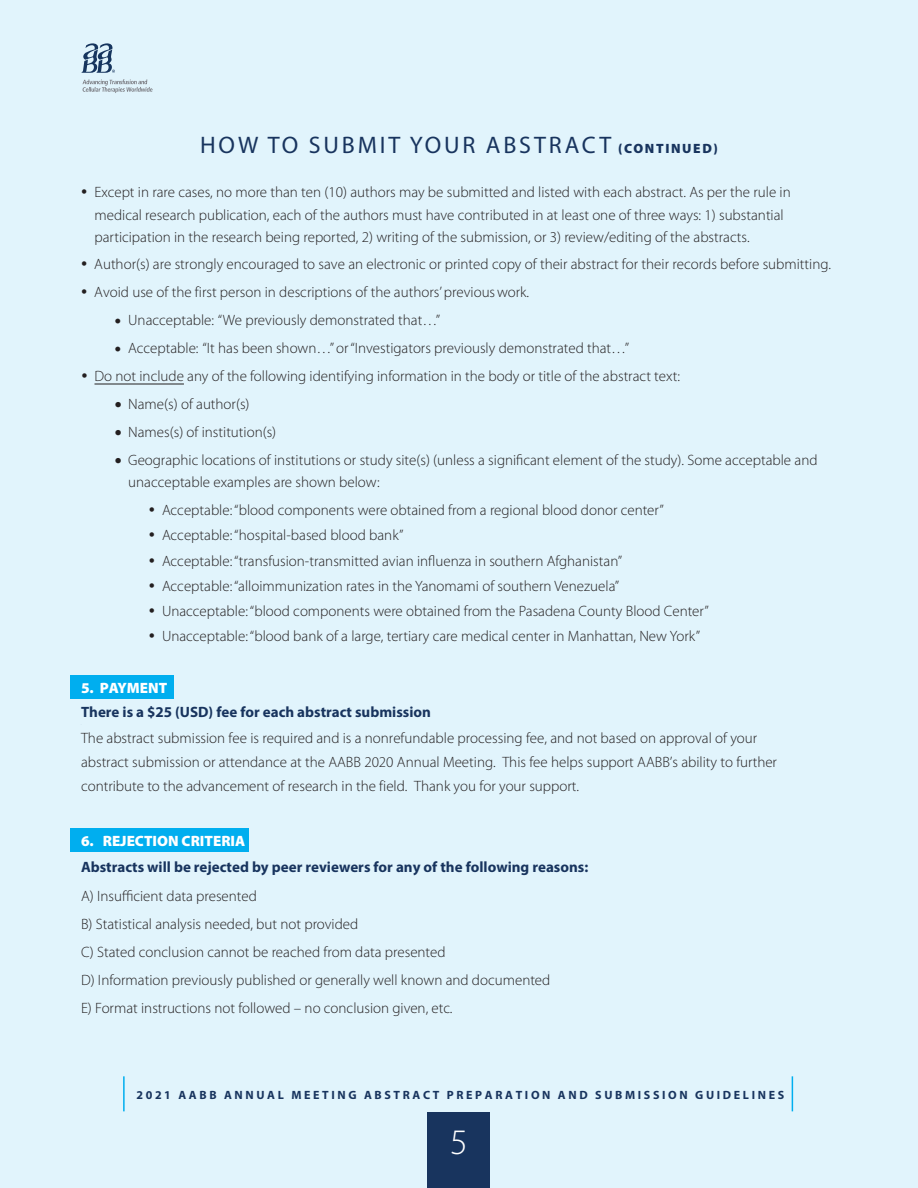
<style>
.page{position:relative;width:918px;height:1188px;background:#e1f4fc}
.page>*{position:absolute;margin:0;border:0;box-sizing:border-box;transform-origin:0 0}
.t1{font:300 36px "Myriad Pro";color:#fff}
.t2{font:24px "Myriad Pro";letter-spacing:.12em;color:#18345e}
.t3{font:300 15px/27.9px "Myriad Pro";color:#231f20}
.t4{font:700 15px "Myriad Pro";color:#18345e}
.t5{font:900 15px "Myriad Pro";color:#fff}
.t6{font:700 12px "Myriad Pro";letter-spacing:.22em;color:#18345e}
.s1{font-weight:900;font-size:13.5px}
</style>
<div class="page">
<div style="left:428px;top:1113px;width:62px;height:75px;background:#18345e"></div>
<hr style="left:123px;top:1076px;width:2px;height:35px;background:#00aeef">
<hr style="left:792px;top:1076px;width:1px;height:35px;background:#00aeef">
<svg style="left:83px;top:79px;width:70px;height:14px"></svg>
<svg style="left:81px;top:43px;width:34px;height:30px"></svg>
<div style="left:70px;top:676px;width:104px;height:23px;background:#00aeef"></div>
<div style="left:70px;top:828px;width:178px;height:23px;background:#00aeef"></div>
<hr style="left:94px;top:384px;width:90px;height:1px;background:#231f20">
<h2 class="t2" style="left:200px;top:130px;width:519px">HOW TO SUBMIT YOUR ABSTRACT <span class="s1">(CONTINUED)</span></h2>
<p class="t3" style="left:94px;top:181px;width:698px;line-height:22.5px">Except in rare cases, no more than ten (10) authors may be submitted and listed with each abstract. As per the rule in medical research publication, each of the authors must have contributed in at least one of three ways: 1) substantial participation in the research being reported, 2) writing of the submission, or 3) review/editing of the abstracts.</p>
<p class="t3" style="left:94px;top:250px;width:738px">Author(s) are strongly encouraged to save an electronic or printed copy of their abstract for their records before submitting.<br>Avoid use of the first person in descriptions of the authors’ previous work.</p>
<p class="t3" style="left:115px;top:306px;width:327px">• Unacceptable: “We previously demonstrated that…”</p>
<p class="t3" style="left:94px;top:334px;width:587px;text-indent:20px">• Acceptable: “It has been shown…” or “Investigators previously demonstrated that…”<br>Do not include any of the following identifying information in the body or title of the abstract text:</p>
<p class="t3" style="left:115px;top:390px;width:136px">• Name(s) of author(s)</p>
<p class="t3" style="left:115px;top:418px;width:163px">• Names(s) of institution(s)</p>
<p class="t3" style="left:128px;top:448px;width:691px;line-height:22.5px;text-indent:-14px">• Geographic locations of institutions or study site(s) (unless a significant element of the study). Some acceptable and unacceptable examples are shown below:</p>
<p class="t3" style="left:162px;top:497px;width:548px;line-height:25.2px">Acceptable: “blood components were obtained from a regional blood donor center” Acceptable: “hospital-based blood bank”<br>Acceptable: “transfusion-transmitted avian influenza in southern Afghanistan”<br>Acceptable: “alloimmunization rates in the Yanomami of southern Venezuela” Unacceptable: “blood components were obtained from the Pasadena County Blood Center” Unacceptable: “blood bank of a large, tertiary care medical center in Manhattan, New York”</p>
<p class="t5" style="left:81px;top:678px;width:88px">5. PAYMENT</p>
<p class="t4" style="left:81px;top:702px;width:351px">There is a $25 (USD) fee for each abstract submission</p>
<p class="t3" style="left:81px;top:725px;width:698px;line-height:24px">The abstract submission fee is required and is a nonrefundable processing fee, and not based on approval of your abstract submission or attendance at the AABB 2020 Annual Meeting. This fee helps support AABB’s ability to further contribute to the advancement of research in the field. Thank you for your support.</p>
<p class="t5" style="left:81px;top:831px;width:166px">6. REJECTION CRITERIA</p>
<p class="t4" style="left:81px;top:857px;width:509px">Abstracts will be rejected by peer reviewers for any of the following reasons:</p>
<p class="t3" style="left:81px;top:882px;width:471px">A) Insufficient data presented<br>B) Statistical analysis needed, but not provided<br>C) Stated conclusion cannot be reached from data presented<br>D) Information previously published or generally well known and documented E) Format instructions not followed – no conclusion given, etc.</p>
<p class="t6" style="left:136px;top:1087px;width:649px">2021 AABB ANNUAL MEETING ABSTRACT PREPARATION AND SUBMISSION GUIDELINES</p>
<h1 class="t1" style="left:450px;top:1120px;width:19px">5</h1>
</div>
